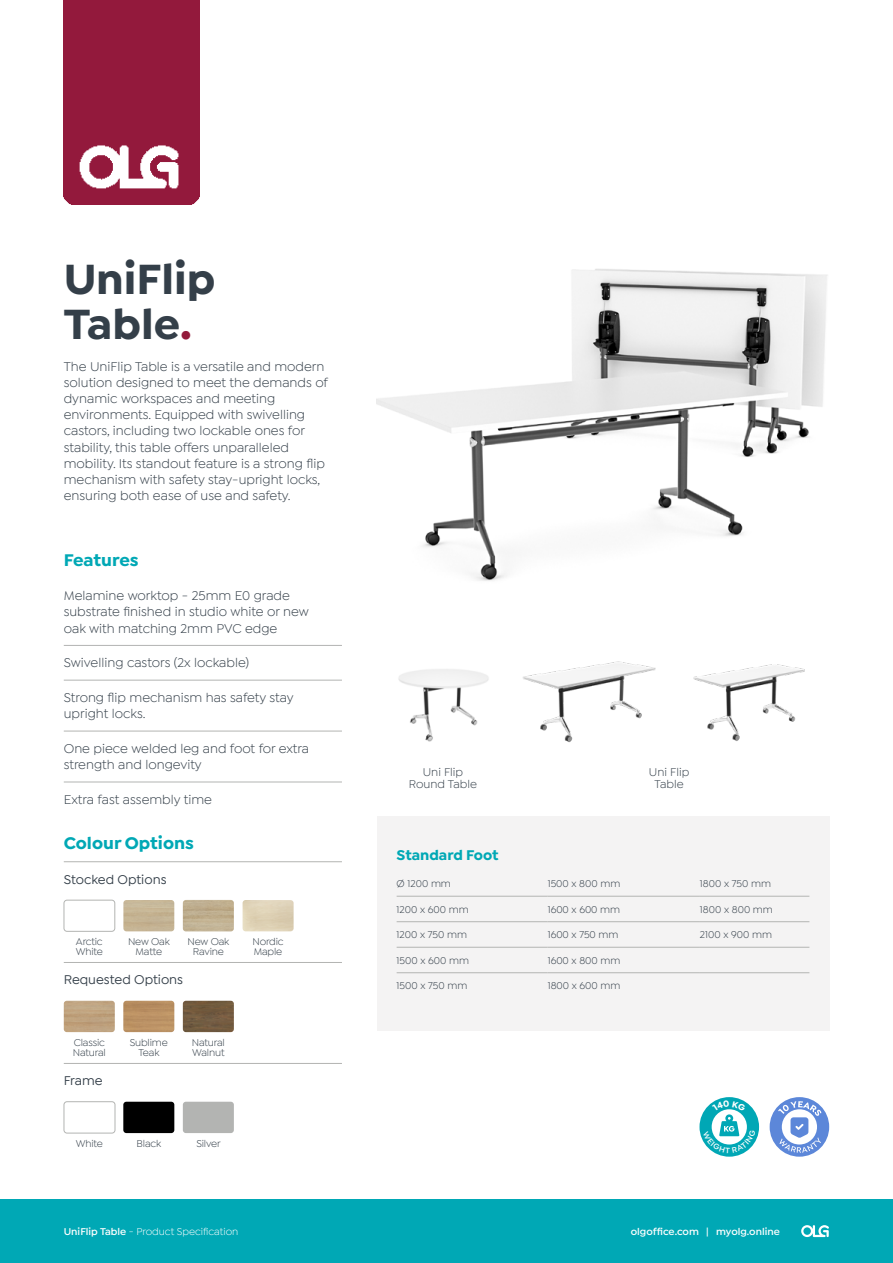
<style>
.page{position:relative;width:893px;height:1263px;background:#fff}
.page>*{position:absolute;margin:0;border:0;box-sizing:border-box;transform-origin:0 0}
.t1{font:700 45px/45px "Isidora Sans";color:#343f49}
.t2{font:700 18px "Isidora Sans";color:#00a8b5}
.t3{font:700 15px "Isidora Sans";color:#00a8b5}
.t4{font:13.5px/16.2px "Isidora Sans";color:#343f49}
.t5{font:500 13.5px "Isidora Sans";color:#343f49}
.t6{font:12px/12px "Isidora Sans";color:#343f49;text-align:center}
.t7{font:10.5px/9.9px "Isidora Sans";letter-spacing:-.015em;color:#343f49}
.t8{font:10.5px "Isidora Sans";color:#fff}
.t9{font:600 10.5px "Isidora Sans";color:#fff}
.s1{color:#931a3b}
.s2{font-weight:600}
</style>
<div class="page">
<img style="left:398px;top:669px;width:91px;height:73px">
<img style="left:523px;top:661px;width:133px;height:82px">
<div style="left:377px;top:817px;width:452px;height:214px;background:#f4f3f3"></div>
<img style="left:377px;top:269px;width:451px;height:312px">
<img style="left:693px;top:664px;width:112px;height:77px">
<hr style="left:64px;top:731px;width:278px;height:1px;background:#b3b4b2">
<hr style="left:64px;top:782px;width:278px;height:1px;background:#b3b4b2">
<hr style="left:64px;top:645px;width:278px;height:1px;background:#b3b4b2">
<hr style="left:64px;top:680px;width:278px;height:1px;background:#b3b4b2">
<svg style="left:770px;top:1097px;width:59px;height:60px"></svg>
<hr style="left:397px;top:896px;width:151px;height:1px;background:#b3b4b2">
<hr style="left:548px;top:896px;width:152px;height:1px;background:#b3b4b2">
<hr style="left:700px;top:896px;width:109px;height:1px;background:#b3b4b2">
<hr style="left:397px;top:921px;width:151px;height:1px;background:#b3b4b2">
<hr style="left:548px;top:921px;width:152px;height:1px;background:#b3b4b2">
<hr style="left:700px;top:921px;width:109px;height:1px;background:#b3b4b2">
<hr style="left:397px;top:947px;width:151px;height:1px;background:#b3b4b2">
<hr style="left:548px;top:947px;width:152px;height:1px;background:#b3b4b2">
<hr style="left:700px;top:947px;width:109px;height:1px;background:#b3b4b2">
<hr style="left:397px;top:972px;width:151px;height:1px;background:#b3b4b2">
<hr style="left:548px;top:972px;width:152px;height:1px;background:#b3b4b2">
<hr style="left:700px;top:972px;width:109px;height:1px;background:#b3b4b2">
<div style="left:183px;top:1102px;width:51px;height:31px;background:#b3b4b2;border-radius:3px"></div>
<hr style="left:64px;top:861px;width:278px;height:1px;background:#b3b4b2">
<hr style="left:64px;top:1063px;width:278px;height:1px;background:#b3b4b2">
<div style="left:64px;top:1101px;width:51px;height:32px;border:1px solid #b3b4b2;border-radius:3px"></div>
<div style="left:123px;top:1102px;width:51px;height:31px;background:#000;border-radius:3px"></div>
<div style="left:64px;top:900px;width:51px;height:31px;border:1px solid #b3b4b2;border-radius:3px"></div>
<img style="left:123px;top:900px;width:51px;height:31px">
<img style="left:183px;top:900px;width:51px;height:31px">
<img style="left:243px;top:900px;width:51px;height:31px">
<img style="left:64px;top:1001px;width:51px;height:31px">
<img style="left:123px;top:1001px;width:51px;height:31px">
<img style="left:183px;top:1001px;width:51px;height:31px">
<hr style="left:64px;top:962px;width:278px;height:1px;background:#b3b4b2">
<div style="left:0;top:1199px;width:893px;height:64px;background:#00a8b5"></div>
<svg style="left:801px;top:1225px;width:28px;height:12px"></svg>
<img style="left:64px;top:0;width:136px;height:204px">
<svg style="left:699px;top:1097px;width:60px;height:60px"></svg>
<h1 class="t1" style="left:64px;top:257px;width:153px">UniFlip<br>Table<span class="s1">.</span></h1>
<p class="t4" style="left:64px;top:358px;width:266px">The UniFlip Table is a versatile and modern solution designed to meet the demands of dynamic workspaces and meeting environments. Equipped with swivelling castors, including two lockable ones for stability, this table offers unparalleled mobility. Its standout feature is a strong flip mechanism with safety stay-upright locks, ensuring both ease of use and safety.</p>
<h2 class="t2" style="left:64px;top:548px;width:76px">Features</h2>
<p class="t4" style="left:64px;top:588px;width:247px">Melamine worktop - 25mm E0 grade substrate finished in studio white or new oak with matching 2mm PVC edge</p>
<p class="t4" style="left:64px;top:655px;width:187px">Swivelling castors (2x lockable)</p>
<p class="t4" style="left:64px;top:689px;width:231px">Strong flip mechanism has safety stay upright locks.</p>
<p class="t4" style="left:64px;top:740px;width:247px">One piece welded leg and foot for extra strength and longevity</p>
<p class="t4" style="left:64px;top:791px;width:150px">Extra fast assembly time</p>
<h2 class="t2" style="left:64px;top:831px;width:132px">Colour Options</h2>
<p class="t5" style="left:64px;top:872px;width:104px">Stocked Options</p>
<p class="t7" style="left:76px;top:936px;width:29px">Arctic<br>White</p>
<p class="t7" style="left:128px;top:936px;width:43px;text-align:center">New Oak<br>Matte</p>
<p class="t7" style="left:188px;top:936px;width:43px;text-align:center">New Oak<br>Ravine</p>
<p class="t7" style="left:253px;top:936px;width:33px">Nordic<br>Maple</p>
<p class="t5" style="left:64px;top:972px;width:121px">Requested Options</p>
<p class="t7" style="left:73px;top:1037px;width:35px">Classic<br>Natural</p>
<p class="t7" style="left:130px;top:1037px;width:40px;text-align:center">Sublime<br>Teak</p>
<p class="t7" style="left:192px;top:1037px;width:35px">Natural<br>Walnut</p>
<p class="t5" style="left:64px;top:1073px;width:41px">Frame</p>
<p class="t7" style="left:76px;top:1138px;width:29px">White</p>
<p class="t7" style="left:137px;top:1138px;width:26px">Black</p>
<p class="t7" style="left:196px;top:1138px;width:26px">Silver</p>
<p class="t6" style="left:409px;top:766px;width:69px">Uni Flip<br>Round Table</p>
<p class="t6" style="left:649px;top:766px;width:42px">Uni Flip<br>Table</p>
<p class="t3" style="left:397px;top:845px;width:104px">Standard Foot</p>
<p class="t7" style="left:397px;top:878px;width:56px">Ø 1200 mm</p>
<p class="t7" style="left:548px;top:878px;width:74px">1500 x 800 mm</p>
<p class="t7" style="left:700px;top:878px;width:73px">1800 x 750 mm</p>
<p class="t7" style="left:397px;top:904px;width:74px">1200 x 600 mm</p>
<p class="t7" style="left:548px;top:904px;width:74px">1600 x 600 mm</p>
<p class="t7" style="left:700px;top:904px;width:74px">1800 x 800 mm</p>
<p class="t7" style="left:397px;top:929px;width:72px">1200 x 750 mm</p>
<p class="t7" style="left:548px;top:929px;width:72px">1600 x 750 mm</p>
<p class="t7" style="left:700px;top:929px;width:74px">2100 x 900 mm</p>
<p class="t7" style="left:397px;top:955px;width:74px">1500 x 600 mm</p>
<p class="t7" style="left:548px;top:955px;width:74px">1600 x 800 mm</p>
<p class="t7" style="left:397px;top:981px;width:72px">1500 x 750 mm</p>
<p class="t7" style="left:548px;top:981px;width:74px">1800 x 600 mm</p>
<p class="t8" style="left:64px;top:1225px;width:176px"><span class="s2">UniFlip Table</span> - Product Specification</p>
<p class="t9" style="left:631px;top:1225px;width:151px">olgoffice.com | myolg.online</p>
</div>
